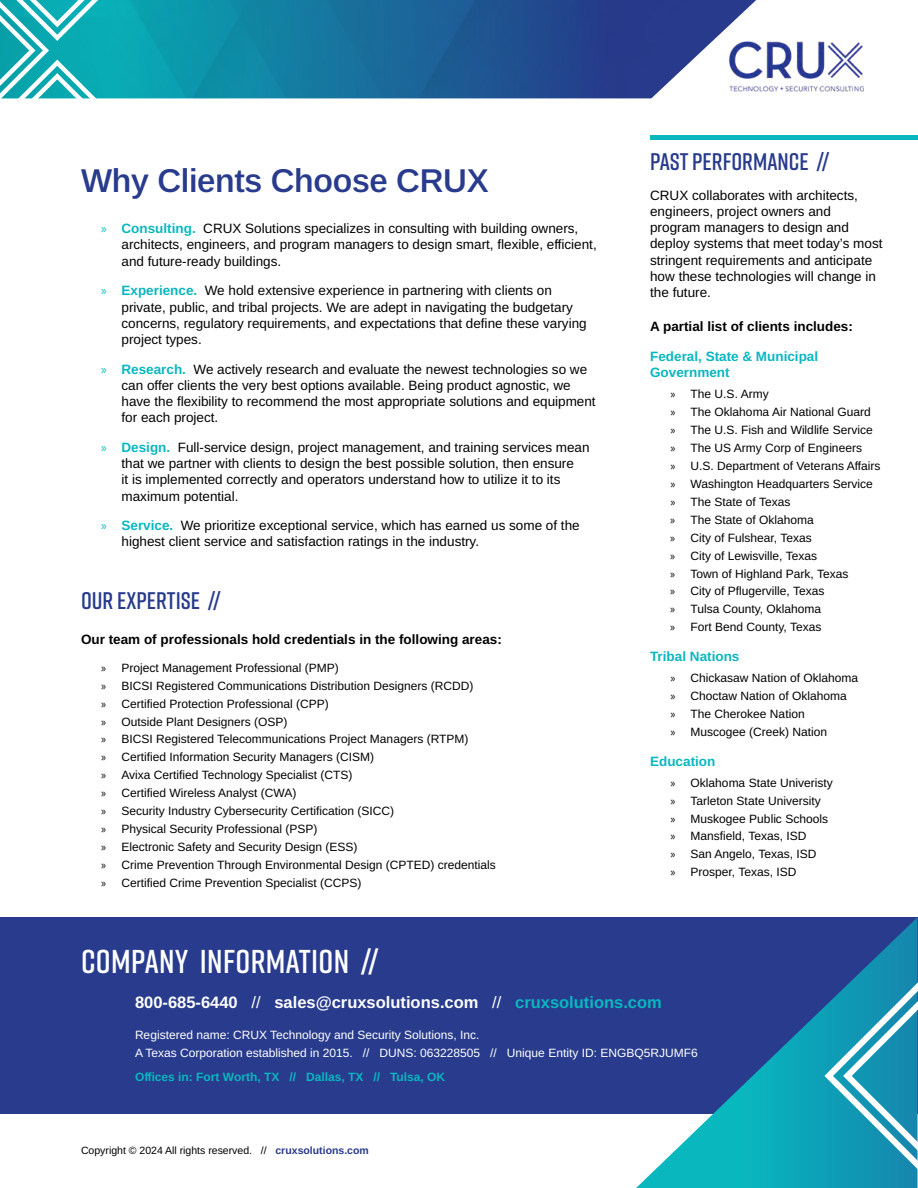
<style>
.page{position:relative;width:918px;height:1188px;background:#fff}
.page>*{position:absolute;margin:0;border:0;box-sizing:border-box;transform-origin:0 0}
.t1{font:600 33px "Arimo";letter-spacing:-.01em;color:#283b8d}
.t2{font:600 33px "Rift";letter-spacing:.01em;color:#fff}
.t3{font:600 24px "Rift";color:#283b8d}
.t4{font:700 16.5px "Arimo";color:#fff}
.t5{font:13.5px/16.2px "Arimo";color:#000}
.t6{font:700 13.5px "Arimo";color:#000}
.t7{font:700 13.5px/16.2px "Arimo";color:#09b7bf}
.t8{font:12px/17.9px "Arimo";color:#000}
.t9{font:12px/17.9px "Arimo";color:#fff}
.t10{font:700 12px "Arimo";color:#09b7bf}
.t11{font:10.5px "Arimo";color:#000}
.s1{font-family:"Myriad Pro";color:#09b7bf}
.s2{font-weight:700;color:#09b7bf}
.s3{font-family:"Myriad Pro"}
.s4{font-weight:400}
.s5{color:#09b7bf}
.s6{font-weight:700;color:#283b8d}
</style>
<div class="page">
<div style="left:0;top:917px;width:918px;height:196px;background:#283b8d"></div>
<svg style="left:636px;top:917px;width:282px;height:271px"></svg>
<svg style="left:98px;top:0;width:658px;height:98px;background:#2672a0"></svg>
<svg style="left:0;top:0;width:98px;height:99px"></svg>
<hr style="left:650px;top:135px;width:268px;height:4px;background:#09b7bf">
<svg style="left:824px;top:982px;width:94px;height:188px;background:#36a1bc"></svg>
<img style="left:729px;top:40px;width:135px;height:53px">
<h1 class="t1" style="left:81px;top:157px;width:409px">Why Clients Choose CRUX</h1>
<p class="t5" style="left:122px;top:221px;width:477px;text-indent:-20px"><span class="s1">»</span> <span class="s2">Consulting.</span> CRUX Solutions specializes in consulting with building owners, architects, engineers, and program managers to design smart, flexible, efficient, and future-ready buildings.</p>
<p class="t5" style="left:122px;top:283px;width:467px;text-indent:-20px"><span class="s1">»</span> <span class="s2">Experience.</span> We hold extensive experience in partnering with clients on private, public, and tribal projects. We are adept in navigating the budgetary concerns, regulatory requirements, and expectations that define these varying project types.</p>
<p class="t5" style="left:122px;top:361px;width:476px;text-indent:-20px"><span class="s1">»</span> <span class="s2">Research.</span> We actively research and evaluate the newest technologies so we can offer clients the very best options available. Being product agnostic, we have the flexibility to recommend the most appropriate solutions and equipment for each project.</p>
<p class="t5" style="left:122px;top:439px;width:470px;text-indent:-20px"><span class="s1">»</span> <span class="s2">Design.</span> Full-service design, project management, and training services mean that we partner with clients to design the best possible solution, then ensure<br>it is implemented correctly and operators understand how to utilize it to its maximum potential.</p>
<p class="t5" style="left:122px;top:518px;width:460px;text-indent:-20px"><span class="s1">»</span> <span class="s2">Service.</span> We prioritize exceptional service, which has earned us some of the highest client service and satisfaction ratings in the industry.</p>
<h2 class="t3" style="left:81px;top:584px;width:141px">OUR EXPERTISE //</h2>
<p class="t6" style="left:81px;top:630px;width:422px">Our team of professionals hold credentials in the following areas:</p>
<p class="t8" style="left:101px;top:659px;width:396px"><span class="s3">»</span> Project Management Professional (PMP)<br><span class="s3">»</span> BICSI Registered Communications Distribution Designers (RCDD)<br><span class="s3">»</span> Certified Protection Professional (CPP)<br><span class="s3">»</span> Outside Plant Designers (OSP)<br><span class="s3">»</span> BICSI Registered Telecommunications Project Managers (RTPM)<br><span class="s3">»</span> Certified Information Security Managers (CISM)<br><span class="s3">»</span> Avixa Certified Technology Specialist (CTS)<br><span class="s3">»</span> Certified Wireless Analyst (CWA)<br><span class="s3">»</span> Security Industry Cybersecurity Certification (SICC)<br><span class="s3">»</span> Physical Security Professional (PSP)<br><span class="s3">»</span> Electronic Safety and Security Design (ESS)<br><span class="s3">»</span> Crime Prevention Through Environmental Design (CPTED) credentials <span class="s3">»</span> Certified Crime Prevention Specialist (CCPS)</p>
<h1 class="t2" style="left:81px;top:938px;width:299px">COMPANY INFORMATION //</h1>
<h2 class="t3" style="left:650px;top:145px;width:181px">PAST PERFORMANCE //</h2>
<p class="t5" style="left:650px;top:187px;width:234px">CRUX collaborates with architects, engineers, project owners and program managers to design and deploy systems that meet today’s most stringent requirements and anticipate how these technologies will change in the future.</p>
<p class="t6" style="left:650px;top:317px;width:204px">A partial list of clients includes:</p>
<p class="t7" style="left:650px;top:349px;width:170px">Federal, State &amp; Municipal<br>Government</p>
<p class="t8" style="left:670px;top:386px;width:212px"><span class="s3">»</span> The U.S. Army<br><span class="s3">»</span> The Oklahoma Air National Guard<br><span class="s3">»</span> The U.S. Fish and Wildlife Service <span class="s3">»</span> The US Army Corp of Engineers<br><span class="s3">»</span> U.S. Department of Veterans Affairs <span class="s3">»</span> Washington Headquarters Service <span class="s3">»</span> The State of Texas<br><span class="s3">»</span> The State of Oklahoma<br><span class="s3">»</span> City of Fulshear, Texas<br><span class="s3">»</span> City of Lewisville, Texas<br><span class="s3">»</span> Town of Highland Park, Texas<br><span class="s3">»</span> City of Pflugerville, Texas<br><span class="s3">»</span> Tulsa County, Oklahoma<br><span class="s3">»</span> Fort Bend County, Texas</p>
<p class="t7" style="left:650px;top:648px;width:91px">Tribal Nations</p>
<p class="t8" style="left:670px;top:669px;width:189px"><span class="s3">»</span> Chickasaw Nation of Oklahoma <span class="s3">»</span> Choctaw Nation of Oklahoma<br><span class="s3">»</span> The Cherokee Nation<br><span class="s3">»</span> Muscogee (Creek) Nation</p>
<p class="t7" style="left:650px;top:753px;width:67px">Education</p>
<p class="t8" style="left:670px;top:774px;width:164px"><span class="s3">»</span> Oklahoma State Univeristy <span class="s3">»</span> Tarleton State University<br><span class="s3">»</span> Muskogee Public Schools <span class="s3">»</span> Mansfield, Texas, ISD<br><span class="s3">»</span> San Angelo, Texas, ISD<br><span class="s3">»</span> Prosper, Texas, ISD</p>
<p class="t4" style="left:135px;top:991px;width:528px">800-685-6440 <span class="s4">//</span> sales@cruxsolutions.com <span class="s4">//</span> <span class="s5">cruxsolutions.com</span></p>
<p class="t9" style="left:135px;top:1026px;width:564px">Registered name: CRUX Technology and Security Solutions, Inc.<br>A Texas Corporation established in 2015. // DUNS: 063228505 // Unique Entity ID: ENGBQ5RJUMF6</p>
<p class="t10" style="left:135px;top:1068px;width:312px">Offices in: Fort Worth, TX // Dallas, TX // Tulsa, OK</p>
<p class="t11" style="left:81px;top:1143px;width:289px">Copyright © 2024 All rights reserved. // <span class="s6">cruxsolutions.com</span></p>
</div>
